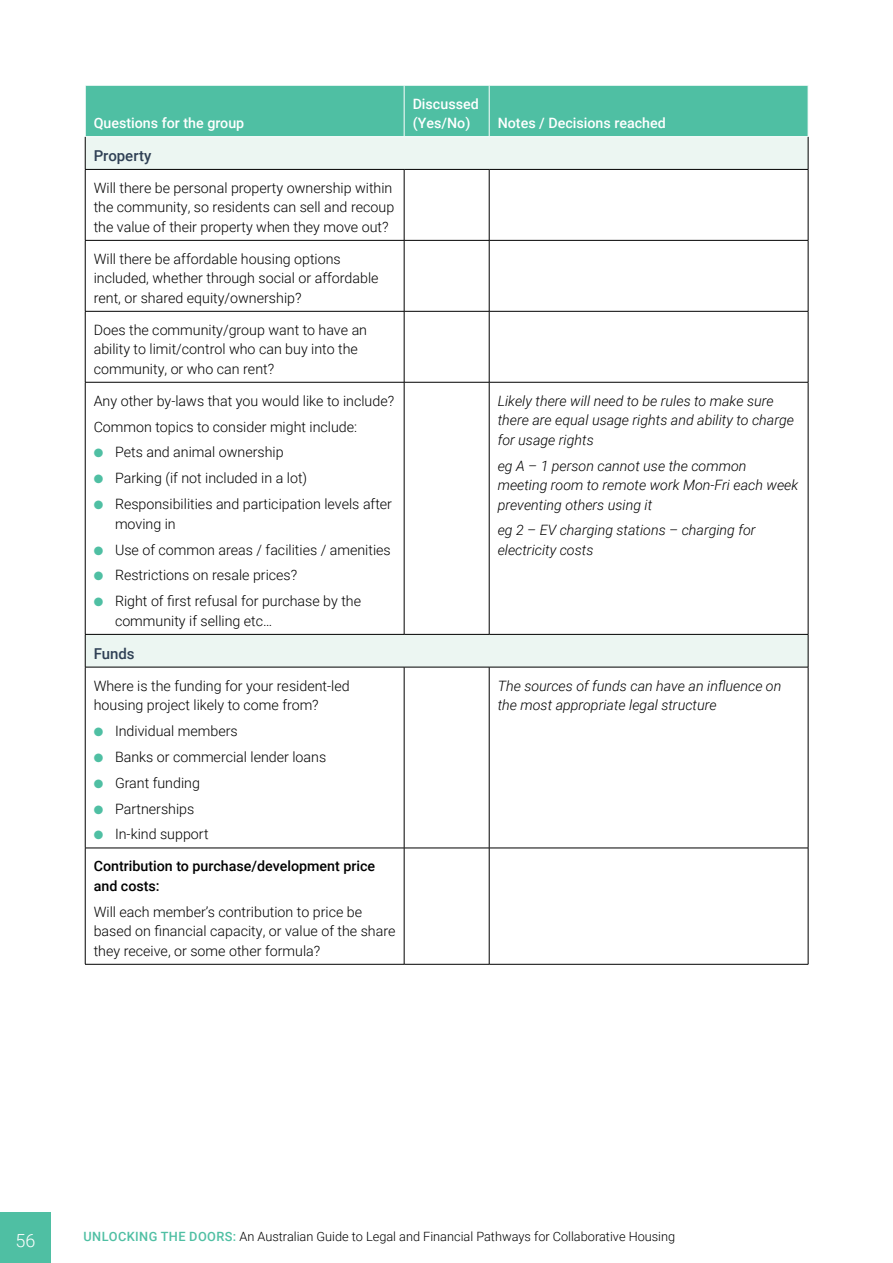
<style>
.page{position:relative;width:893px;height:1263px;background:#fff}
.page>*{position:absolute;margin:0;border:0;box-sizing:border-box;transform-origin:0 0}
.t1{font:300 18px "Roboto";color:#fff}
.CHA_H4_Heading_4{font:500 15px "Roboto";color:#2f4055}
.CHA_P_Paragraph_SM_space{font:300 14.25px/19.5px "Roboto";color:#000}
.CHA_P_Bullets{font:300 14.25px/19.5px "Roboto";color:#000}
.CHA_P_Paragraph_SM_space-2{font:italic 300 14.25px/19.5px "Roboto";color:#000}
.CHA_P_Paragraph{font:500 14.25px/19.5px "Roboto";color:#fff}
.CHA_P_Paragraph_SM_space-3{font:500 14.25px/19.5px "Roboto";color:#000}
.t2{font:300 12.75px "Roboto";color:#000}
.s1{color:#4fbfa3}
.s2{font-weight:500;color:#4fbfa3}
</style>
<div class="page">
<div style="left:0;top:1212px;width:51px;height:51px;background:#4fbfa3"></div>
<div style="left:86px;top:86px;width:722px;height:50px;background:#4fbfa3"></div>
<svg style="left:86px;top:137px;width:722px;height:530px"></svg>
<hr style="left:404px;top:85px;width:1px;height:51px;background:#fff">
<hr style="left:489px;top:85px;width:1px;height:51px;background:#fff">
<hr style="left:404px;top:170px;width:1px;height:70px;background:#000">
<hr style="left:489px;top:170px;width:1px;height:70px;background:#000">
<hr style="left:85px;top:240px;width:319px;height:1px;background:#000">
<hr style="left:404px;top:240px;width:85px;height:1px;background:#000">
<hr style="left:404px;top:241px;width:1px;height:70px;background:#000">
<hr style="left:489px;top:240px;width:319px;height:1px;background:#000">
<hr style="left:489px;top:241px;width:1px;height:70px;background:#000">
<hr style="left:85px;top:311px;width:319px;height:1px;background:#000">
<hr style="left:404px;top:311px;width:85px;height:1px;background:#000">
<hr style="left:404px;top:311px;width:1px;height:71px;background:#000">
<hr style="left:489px;top:311px;width:319px;height:1px;background:#000">
<hr style="left:489px;top:311px;width:1px;height:71px;background:#000">
<hr style="left:85px;top:382px;width:319px;height:1px;background:#000">
<hr style="left:404px;top:382px;width:85px;height:1px;background:#000">
<hr style="left:404px;top:382px;width:1px;height:252px;background:#000">
<hr style="left:489px;top:382px;width:319px;height:1px;background:#000">
<hr style="left:489px;top:382px;width:1px;height:252px;background:#000">
<hr style="left:404px;top:667px;width:1px;height:181px;background:#000">
<hr style="left:489px;top:667px;width:1px;height:181px;background:#000">
<hr style="left:85px;top:848px;width:319px;height:1px;background:#000">
<hr style="left:404px;top:848px;width:85px;height:1px;background:#000">
<hr style="left:404px;top:848px;width:1px;height:116px;background:#000">
<hr style="left:489px;top:848px;width:319px;height:1px;background:#000">
<hr style="left:489px;top:848px;width:1px;height:116px;background:#000">
<hr style="left:85px;top:170px;width:1px;height:70px;background:#000">
<hr style="left:808px;top:170px;width:1px;height:70px;background:#000">
<hr style="left:85px;top:241px;width:1px;height:70px;background:#000">
<hr style="left:808px;top:241px;width:1px;height:70px;background:#000">
<hr style="left:85px;top:311px;width:1px;height:71px;background:#000">
<hr style="left:808px;top:311px;width:1px;height:71px;background:#000">
<hr style="left:85px;top:382px;width:1px;height:252px;background:#000">
<hr style="left:808px;top:382px;width:1px;height:252px;background:#000">
<hr style="left:85px;top:667px;width:1px;height:181px;background:#000">
<hr style="left:808px;top:667px;width:1px;height:181px;background:#000">
<hr style="left:85px;top:848px;width:1px;height:116px;background:#000">
<hr style="left:808px;top:848px;width:1px;height:116px;background:#000">
<hr style="left:85px;top:137px;width:1px;height:32px;background:#000">
<hr style="left:808px;top:137px;width:1px;height:32px;background:#000">
<hr style="left:85px;top:169px;width:319px;height:1px;background:#000">
<hr style="left:404px;top:169px;width:85px;height:1px;background:#000">
<hr style="left:489px;top:169px;width:319px;height:1px;background:#000">
<hr style="left:85px;top:634px;width:319px;height:1px;background:#000">
<hr style="left:85px;top:634px;width:1px;height:33px;background:#000">
<hr style="left:404px;top:634px;width:85px;height:1px;background:#000">
<hr style="left:489px;top:634px;width:319px;height:1px;background:#000">
<hr style="left:808px;top:634px;width:1px;height:33px;background:#000">
<hr style="left:85px;top:667px;width:319px;height:1px;background:#000">
<hr style="left:404px;top:667px;width:85px;height:1px;background:#000">
<hr style="left:489px;top:667px;width:319px;height:1px;background:#000">
<hr style="left:85px;top:964px;width:319px;height:1px;background:#000">
<hr style="left:404px;top:964px;width:85px;height:1px;background:#000">
<hr style="left:489px;top:964px;width:319px;height:1px;background:#000">
<p class="CHA_P_Paragraph" style="left:94px;top:113px;width:152px">Questions for the group</p>
<h4 class="CHA_H4_Heading_4" style="left:94px;top:145px;width:59px">Property</h4>
<p class="CHA_P_Paragraph_SM_space" style="left:94px;top:177px;width:302px">Will there be personal property ownership within the community, so residents can sell and recoup the value of their property when they move out?</p>
<p class="CHA_P_Paragraph_SM_space" style="left:94px;top:248px;width:286px">Will there be affordable housing options included, whether through social or affordable rent, or shared equity/ownership?</p>
<p class="CHA_P_Paragraph_SM_space" style="left:94px;top:319px;width:275px">Does the community/group want to have an ability to limit/control who can buy into the community, or who can rent?</p>
<p class="CHA_P_Paragraph_SM_space" style="left:94px;top:390px;width:302px">Any other by-laws that you would like to include?</p>
<p class="CHA_P_Paragraph_SM_space" style="left:94px;top:416px;width:265px">Common topics to consider might include:</p>
<p class="CHA_P_Bullets" style="left:94px;top:442px;width:191px"><span class="s1">●</span> Pets and animal ownership</p>
<p class="CHA_P_Bullets" style="left:94px;top:468px;width:215px"><span class="s1">●</span> Parking (if not included in a lot)</p>
<p class="CHA_P_Bullets" style="left:115px;top:494px;width:279px;text-indent:-21px"><span class="s1">●</span> Responsibilities and participation levels after moving in</p>
<p class="CHA_P_Bullets" style="left:94px;top:539px;width:299px"><span class="s1">●</span> Use of common areas / facilities / amenities</p>
<p class="CHA_P_Bullets" style="left:94px;top:565px;width:205px"><span class="s1">●</span> Restrictions on resale prices?</p>
<p class="CHA_P_Bullets" style="left:115px;top:591px;width:248px;text-indent:-21px"><span class="s1">●</span> Right of first refusal for purchase by the community if selling etc…</p>
<h4 class="CHA_H4_Heading_4" style="left:94px;top:643px;width:42px">Funds</h4>
<p class="CHA_P_Paragraph_SM_space" style="left:94px;top:675px;width:257px">Where is the funding for your resident-led housing project likely to come from?</p>
<p class="CHA_P_Bullets" style="left:94px;top:720px;width:145px"><span class="s1">●</span> Individual members</p>
<p class="CHA_P_Bullets" style="left:94px;top:746px;width:234px"><span class="s1">●</span> Banks or commercial lender loans</p>
<p class="CHA_P_Bullets" style="left:94px;top:772px;width:108px"><span class="s1">●</span> Grant funding</p>
<p class="CHA_P_Bullets" style="left:94px;top:798px;width:102px"><span class="s1">●</span> Partnerships</p>
<p class="CHA_P_Bullets" style="left:94px;top:824px;width:116px"><span class="s1">●</span> In-kind support</p>
<p class="CHA_P_Paragraph_SM_space-3" style="left:94px;top:856px;width:283px">Contribution to purchase/development price and costs:</p>
<p class="CHA_P_Paragraph_SM_space" style="left:94px;top:901px;width:303px">Will each member’s contribution to price be based on financial capacity, or value of the share they receive, or some other formula?</p>
<p class="CHA_P_Paragraph" style="left:413px;top:93px;width:68px">Discussed (Yes/No)</p>
<p class="CHA_P_Paragraph" style="left:498px;top:113px;width:170px">Notes / Decisions reached</p>
<p class="CHA_P_Paragraph_SM_space-2" style="left:498px;top:390px;width:298px">Likely there will need to be rules to make sure there are equal usage rights and ability to charge for usage rights</p>
<p class="CHA_P_Paragraph_SM_space-2" style="left:498px;top:455px;width:302px">eg A – 1 person cannot use the common meeting room to remote work Mon-Fri each week preventing others using it</p>
<p class="CHA_P_Paragraph_SM_space-2" style="left:498px;top:520px;width:259px">eg 2 – EV charging stations – charging for electricity costs</p>
<p class="CHA_P_Paragraph_SM_space-2" style="left:498px;top:675px;width:285px">The sources of funds can have an influence on the most appropriate legal structure</p>
<p class="t1" style="left:16px;top:1228px;width:21px">56</p>
<p class="t2" style="left:84px;top:1227px;width:593px"><span class="s2">UNLOCKING THE DOORS:</span> An Australian Guide to Legal and Financial Pathways for Collaborative Housing</p>
</div>
